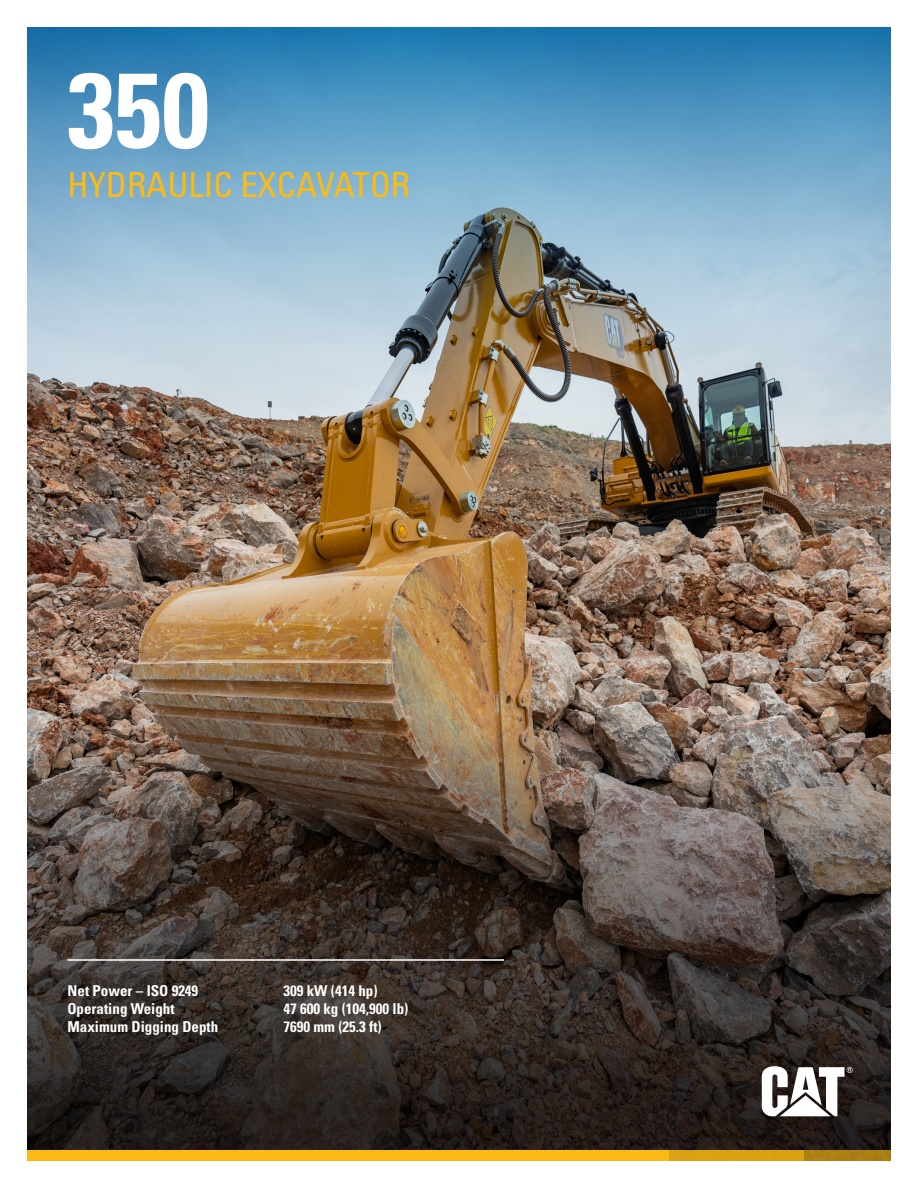
<style>
.page{position:relative;width:918px;height:1188px;background:#fff}
.page>*{position:absolute;margin:0;border:0;box-sizing:border-box;transform-origin:0 0}
.Model{font:106.2px "Univers LTCYR 67 Bold Cond";color:#fff}
.Machine_Family{font:condensed 34.5px "Univers LTCYR 57";color:#fcba13}
.Front_Cover_-_Table{font:15px "Univers LTCYR 67 Bold Cond";color:#fff}
</style>
<div class="page">
<svg style="left:27px;top:666px;width:864px;height:485px;background:#4e4138"></svg>
<img style="left:27px;top:27px;width:864px;height:639px">
<div style="left:27px;top:1151px;width:641px;height:10px;background:#fcba13"></div>
<div style="left:667px;top:1151px;width:137px;height:10px;background:#dba113"></div>
<div style="left:804px;top:1151px;width:87px;height:10px;background:#ac7f13"></div>
<svg style="left:762px;top:1066px;width:91px;height:50px"></svg>
<hr style="left:68px;top:959px;width:436px;height:2px;background:#fff">
<p class="Model" style="left:68px;top:45px;width:143px">350</p>
<p class="Machine_Family" style="left:68px;top:163px;width:344px">HYDRAULIC EXCAVATOR</p>
<p class="Front_Cover_-_Table" style="left:68px;top:981px;width:132px">Net Power – ISO 9249</p>
<p class="Front_Cover_-_Table" style="left:284px;top:981px;width:96px">309 kW (414 hp)</p>
<p class="Front_Cover_-_Table" style="left:68px;top:999px;width:109px">Operating Weight</p>
<p class="Front_Cover_-_Table" style="left:284px;top:999px;width:126px">47 600 kg (104,900 lb)</p>
<p class="Front_Cover_-_Table" style="left:68px;top:1017px;width:152px">Maximum Digging Depth</p>
<p class="Front_Cover_-_Table" style="left:284px;top:1017px;width:100px">7690 mm (25.3 ft)</p>
</div>
